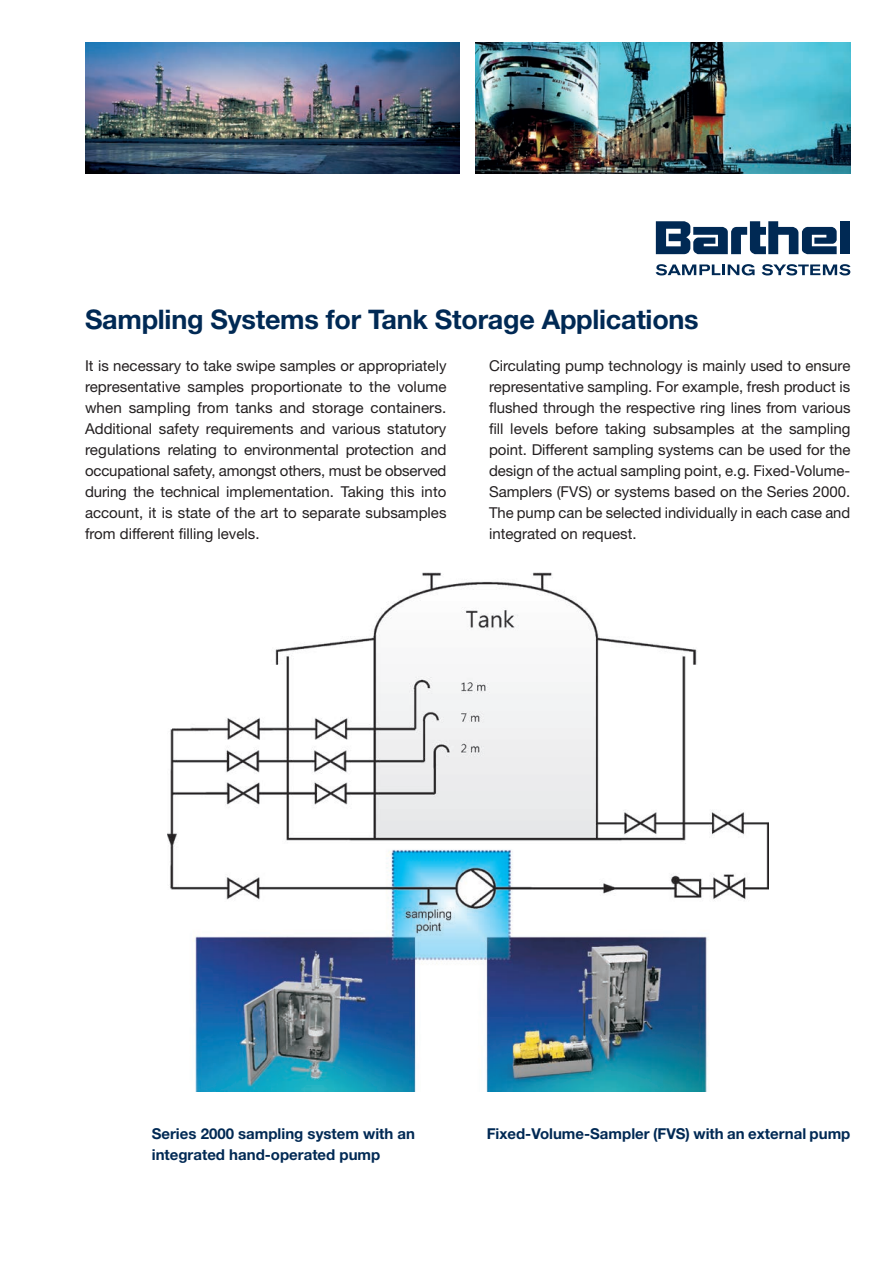
<style>
.page{position:relative;width:893px;height:1263px;background:#fff}
.page>*{position:absolute;margin:0;border:0;box-sizing:border-box;transform-origin:0 0}
.t1{font:700 27px "Helvetica Neue LT";letter-spacing:-.01em;color:#002954}
.t2{font:15px/21px "Helvetica Neue LT";color:#231f20;text-align:justify}
.t3{font:700 15px/21px "Helvetica Neue LT";color:#002954}
</style>
<div class="page">
<img style="left:85px;top:43px;width:375px;height:131px">
<img style="left:476px;top:43px;width:374px;height:131px">
<img style="left:167px;top:572px;width:601px;height:519px">
<div style="left:840px;top:221px;width:10px;height:33px;background:#002954"></div>
<svg style="left:656px;top:221px;width:181px;height:33px"></svg>
<svg style="left:656px;top:264px;width:99px;height:11px"></svg>
<svg style="left:762px;top:264px;width:88px;height:11px"></svg>
<h1 class="t1" style="left:85px;top:303px;width:615px">Sampling Systems for Tank Storage Applications</h1>
<p class="t2" style="left:85px;top:355px;width:363px">It is necessary to take swipe samples or appropriately representative samples proportionate to the volume when sampling from tanks and storage containers.<br>Additional safety requirements and various statutory regulations relating to environmental protection and occupational safety, amongst others, must be observed during the technical implementation. Taking this into account, it is state of the art to separate subsamples from different filling levels.</p>
<p class="t2" style="left:489px;top:355px;width:363px">Circulating pump technology is mainly used to ensure representative sampling. For example, fresh product is flushed through the respective ring lines from various fill levels before taking subsamples at the sampling point. Different sampling systems can be used for the design of the actual sampling point, e.g. Fixed-Volume-Samplers (FVS) or systems based on the Series 2000.<br>The pump can be selected individually in each case and integrated on request.</p>
<p class="t3" style="left:152px;top:1122px;width:265px">Series 2000 sampling system with an integrated hand-operated pump</p>
<p class="t3" style="left:487px;top:1122px;width:365px">Fixed-Volume-Sampler (FVS) with an external pump</p>
</div>
